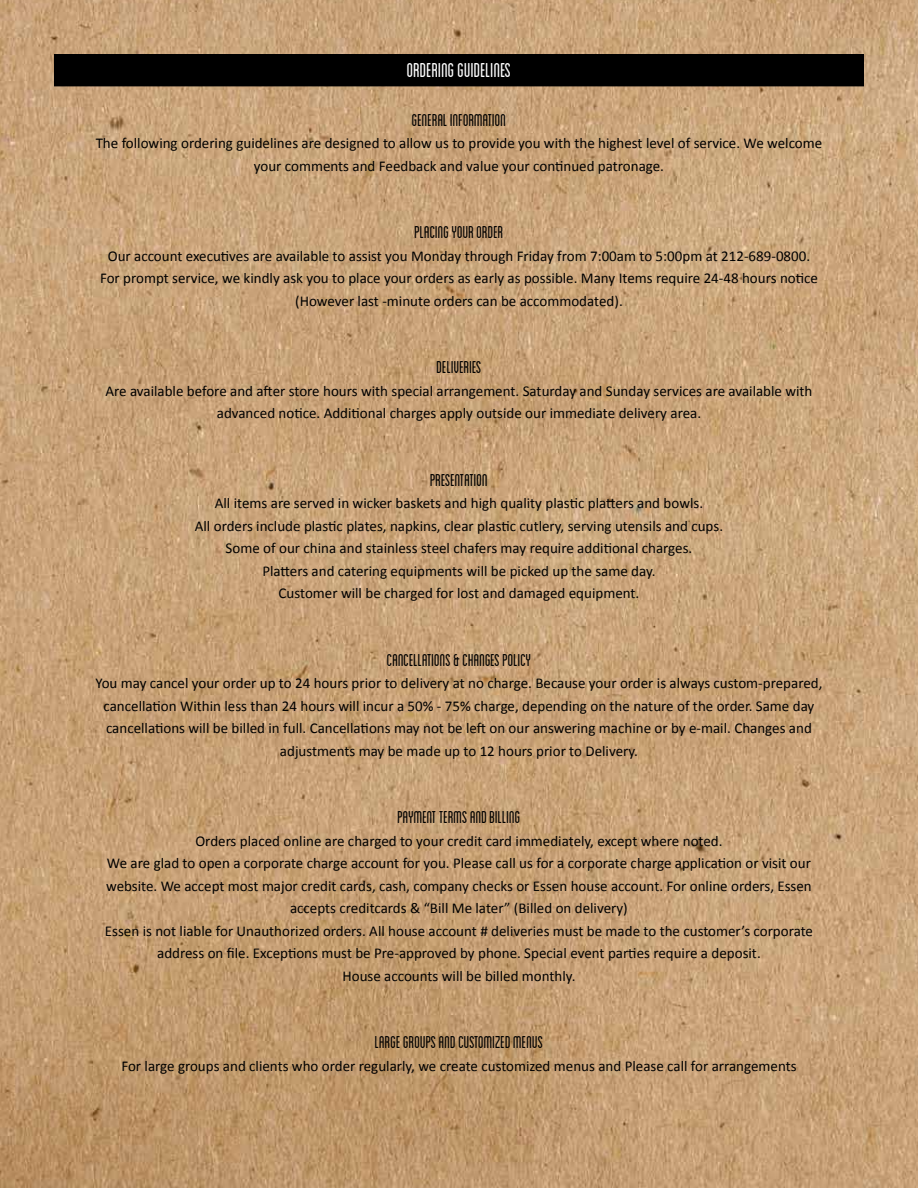
<style>
.page{position:relative;width:918px;height:1188px;background:#fff}
.page>*{position:absolute;margin:0;border:0;box-sizing:border-box;transform-origin:0 0}
.t1{font:condensed 21px "Blanch";color:#fff}
.t2{font:condensed 18px "Blanch";color:#000}
.t3{font:15px/22.5px "Calibri";color:#000;text-align:center}
</style>
<div class="page">
<img style="left:0;top:0;width:918px;height:1188px">
<div style="left:55px;top:55px;width:808px;height:31px;background:#000"></div>
<div style="left:54px;top:54px;width:810px;height:32px;border:2px solid #000"></div>
<h1 class="t1" style="left:407px;top:58px;width:106px">ORDERING GUIDELINES</h1>
<p class="t2" style="left:412px;top:110px;width:96px">GENERAL INFORMATION</p>
<p class="t3" style="left:96px;top:132px;width:728px">The following ordering guidelines are designed to allow us to provide you with the highest level of service. We welcome your comments and Feedback and value your continued patronage.</p>
<p class="t2" style="left:415px;top:223px;width:90px">PLACING YOUR ORDER</p>
<p class="t3" style="left:100px;top:245px;width:719px">Our account executives are available to assist you Monday through Friday from 7:00am to 5:00pm at 212-689-0800.<br>For prompt service, we kindly ask you to place your orders as early as possible. Many Items require 24-48 hours notice (However last -minute orders can be accommodated).</p>
<p class="t2" style="left:437px;top:358px;width:46px">DELIVERIES</p>
<p class="t3" style="left:105px;top:380px;width:709px">Are available before and after store hours with special arrangement. Saturday and Sunday services are available with advanced notice. Additional charges apply outside our immediate delivery area.</p>
<p class="t2" style="left:430px;top:470px;width:59px">PRESENTATION</p>
<p class="t3" style="left:195px;top:492px;width:530px">All items are served in wicker baskets and high quality plastic platters and bowls.<br>All orders include plastic plates, napkins, clear plastic cutlery, serving utensils and cups.<br>Some of our china and stainless steel chafers may require additional charges.<br>Platters and catering equipments will be picked up the same day.<br>Customer will be charged for lost and damaged equipment.</p>
<p class="t2" style="left:387px;top:650px;width:146px">CANCELLATIONS &amp; CHANGES POLICY</p>
<p class="t3" style="left:96px;top:672px;width:728px">You may cancel your order up to 24 hours prior to delivery at no charge. Because your order is always custom-prepared, cancellation Within less than 24 hours will incur a 50% - 75% charge, depending on the nature of the order. Same day cancellations will be billed in full. Cancellations may not be left on our answering machine or by e-mail. Changes and adjustments may be made up to 12 hours prior to Delivery.</p>
<p class="t2" style="left:398px;top:808px;width:124px">PAYMENT TERMS AND BILLING</p>
<p class="t3" style="left:105px;top:830px;width:710px">Orders placed online are charged to your credit card immediately, except where noted.<br>We are glad to open a corporate charge account for you. Please call us for a corporate charge application or visit our website. We accept most major credit cards, cash, company checks or Essen house account. For online orders, Essen accepts creditcards &amp; “Bill Me later” (Billed on delivery)<br>Essen is not liable for Unauthorized orders. All house account # deliveries must be made to the customer’s corporate address on file. Exceptions must be Pre-approved by phone. Special event parties require a deposit.<br>House accounts will be billed monthly.</p>
<p class="t2" style="left:375px;top:1033px;width:170px">LARGE GROUPS AND CUSTOMIZED MENUS</p>
<p class="t3" style="left:121px;top:1055px;width:677px">For large groups and clients who order regularly, we create customized menus and Please call for arrangements</p>
</div>
